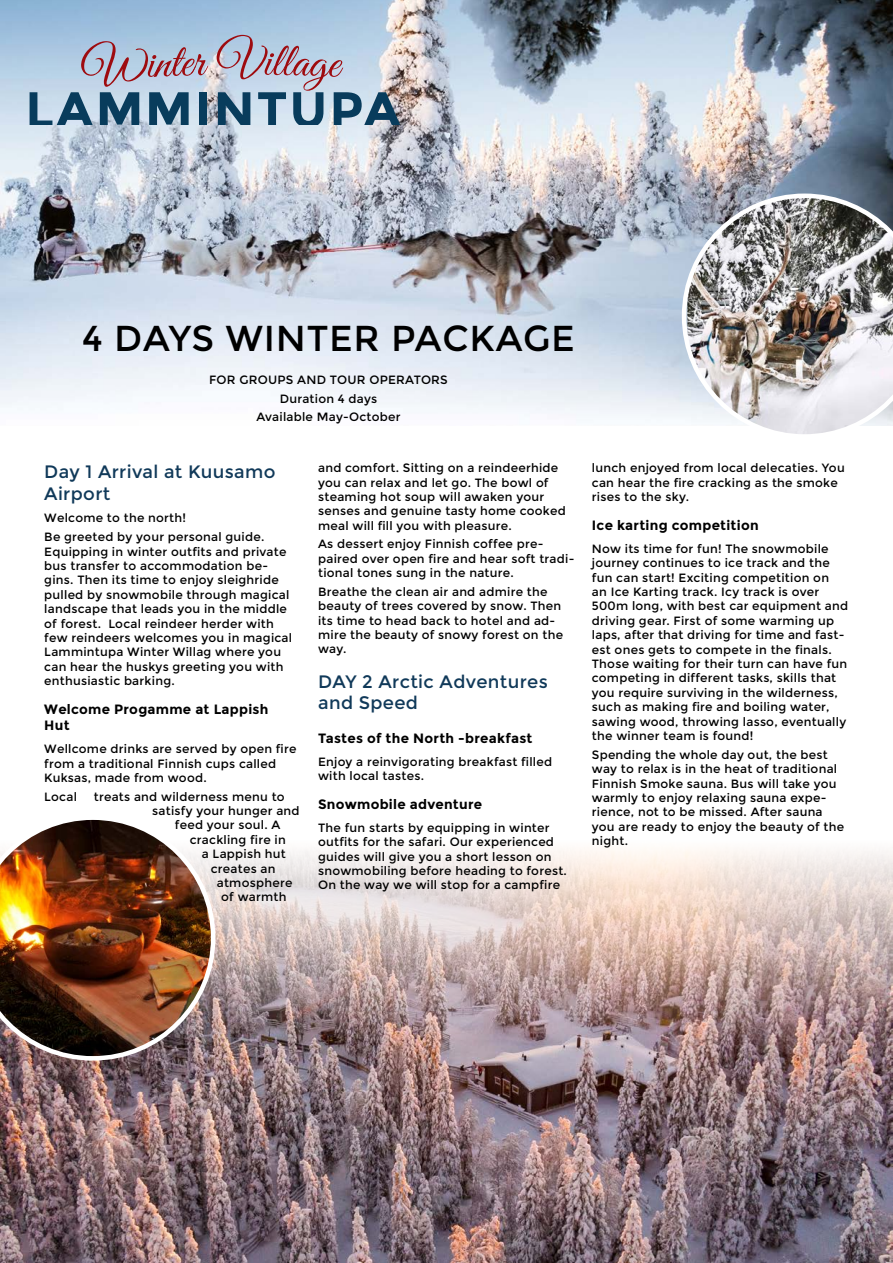
<style>
.page{position:relative;width:893px;height:1263px;background:#fff}
.page>*{position:absolute;margin:0;border:0;box-sizing:border-box;transform-origin:0 0}
.t1{font:36px "Montserrat";letter-spacing:.02em;color:#000}
.t2{font:18px/21.6px "Montserrat";letter-spacing:.02em;color:#103959}
.t3{font:700 13.5px/16.2px "Montserrat";letter-spacing:.02em;color:#000}
.t4{font:12px/14.4px "Montserrat";letter-spacing:.02em;color:#000}
</style>
<div class="page">
<img style="left:0;top:848px;width:893px;height:415px">
<img style="left:0;top:0;width:893px;height:418px">
<svg style="left:30px;top:41px;width:178px;height:84px;background:#98a9be"></svg>
<div style="left:199px;top:92px;width:8px;height:33px;background:#083c5c"></div>
<svg style="left:217px;top:35px;width:184px;height:90px;background:#a2aec0"></svg>
<img style="left:682px;top:194px;width:211px;height:240px">
<img style="left:0;top:819px;width:215px;height:241px">
<h1 class="t1" style="left:82px;top:317px;width:494px">4 DAYS WINTER PACKAGE</h1>
<p class="t4" style="left:209px;top:371px;width:240px;line-height:18.6px;text-align:center">FOR GROUPS AND TOUR OPERATORS<br>Duration 4 days<br>Available May-October</p>
<h2 class="t2" style="left:44px;top:461px;width:233px">Day 1 Arrival at Kuusamo<br>Airport</h2>
<p class="t4" style="left:44px;top:509px;width:222px;line-height:18.6px">Welcome to the north!<br>Be greeted by your personal guide.</p>
<p class="t4" style="left:44px;top:544px;width:249px">Equipping in winter outfits and private bus transfer to accommodation be&shy;gins. Then its time to enjoy sleighride pulled by snowmobile through magical landscape that leads you in the middle of forest. Local reindeer herder with few reindeers welcomes you in magical Lammintupa Winter Willag where you can hear the huskys greeting you with enthusiastic barking.</p>
<p class="t3" style="left:44px;top:701px;width:226px">Welcome Progamme at Lappish<br>Hut</p>
<p class="t4" style="left:44px;top:742px;width:254px">Wellcome drinks are served by open fire from a traditional Finnish cups called<br>Kuksas, made from wood.</p>
<p class="t4" style="left:44px;top:789px;width:34px">Local</p>
<p class="t4" style="left:94px;top:789px;width:192px">treats and wilderness menu to</p>
<p class="t4" style="left:152px;top:804px;width:149px">satisfy your hunger and</p>
<p class="t4" style="left:175px;top:818px;width:107px">feed your soul. A</p>
<p class="t4" style="left:190px;top:832px;width:98px">crackling fire in</p>
<p class="t4" style="left:202px;top:847px;width:86px">a Lappish hut</p>
<p class="t4" style="left:211px;top:861px;width:66px">creates an</p>
<p class="t4" style="left:217px;top:876px;width:77px">atmosphere</p>
<p class="t4" style="left:221px;top:890px;width:67px">of warmth</p>
<p class="t4" style="left:318px;top:461px;width:249px">and comfort. Sitting on a reindeerhide you can relax and let go. The bowl of steaming hot soup will awaken your senses and genuine tasty home cooked meal will fill you with pleasure.</p>
<p class="t4" style="left:318px;top:537px;width:258px">As dessert enjoy Finnish coffee pre&shy;paired over open fire and hear soft tradi&shy;tional tones sung in the nature.</p>
<p class="t4" style="left:318px;top:585px;width:246px">Breathe the clean air and admire the beauty of trees covered by snow. Then its time to head back to hotel and ad&shy;mire the beauty of snowy forest on the way.</p>
<h2 class="t2" style="left:318px;top:671px;width:231px">DAY 2 Arctic Adventures and Speed</h2>
<p class="t3" style="left:318px;top:730px;width:216px">Tastes of the North -breakfast</p>
<p class="t4" style="left:318px;top:754px;width:236px">Enjoy a reinvigorating breakfast filled with local tastes.</p>
<p class="t3" style="left:318px;top:796px;width:166px">Snowmobile adventure</p>
<p class="t4" style="left:318px;top:820px;width:250px">The fun starts by equipping in winter outfits for the safari. Our experienced guides will give you a short lesson on snowmobiling before heading to forest.<br>On the way we will stop for a campfire</p>
<p class="t4" style="left:592px;top:461px;width:254px">lunch enjoyed from local delecaties. You can hear the fire cracking as the smoke rises to the sky.</p>
<p class="t3" style="left:592px;top:517px;width:168px">Ice karting competition</p>
<p class="t4" style="left:592px;top:541px;width:258px">Now its time for fun! The snowmobile journey continues to ice track and the fun can start! Exciting competition on<br>an Ice Karting track. Icy track is over 500m long, with best car equipment and driving gear. First of some warming up laps, after that driving for time and fast&shy;est ones gets to compete in the finals.<br>Those waiting for their turn can have fun competing in different tasks, skills that you require surviving in the wilderness, such as making fire and boiling water, sawing wood, throwing lasso, eventually the winner team is found!</p>
<p class="t4" style="left:592px;top:747px;width:254px">Spending the whole day out, the best way to relax is in the heat of traditional Finnish Smoke sauna. Bus will take you warmly to enjoy relaxing sauna expe&shy;rience, not to be missed. After sauna you are ready to enjoy the beauty of the night.</p>
</div>
